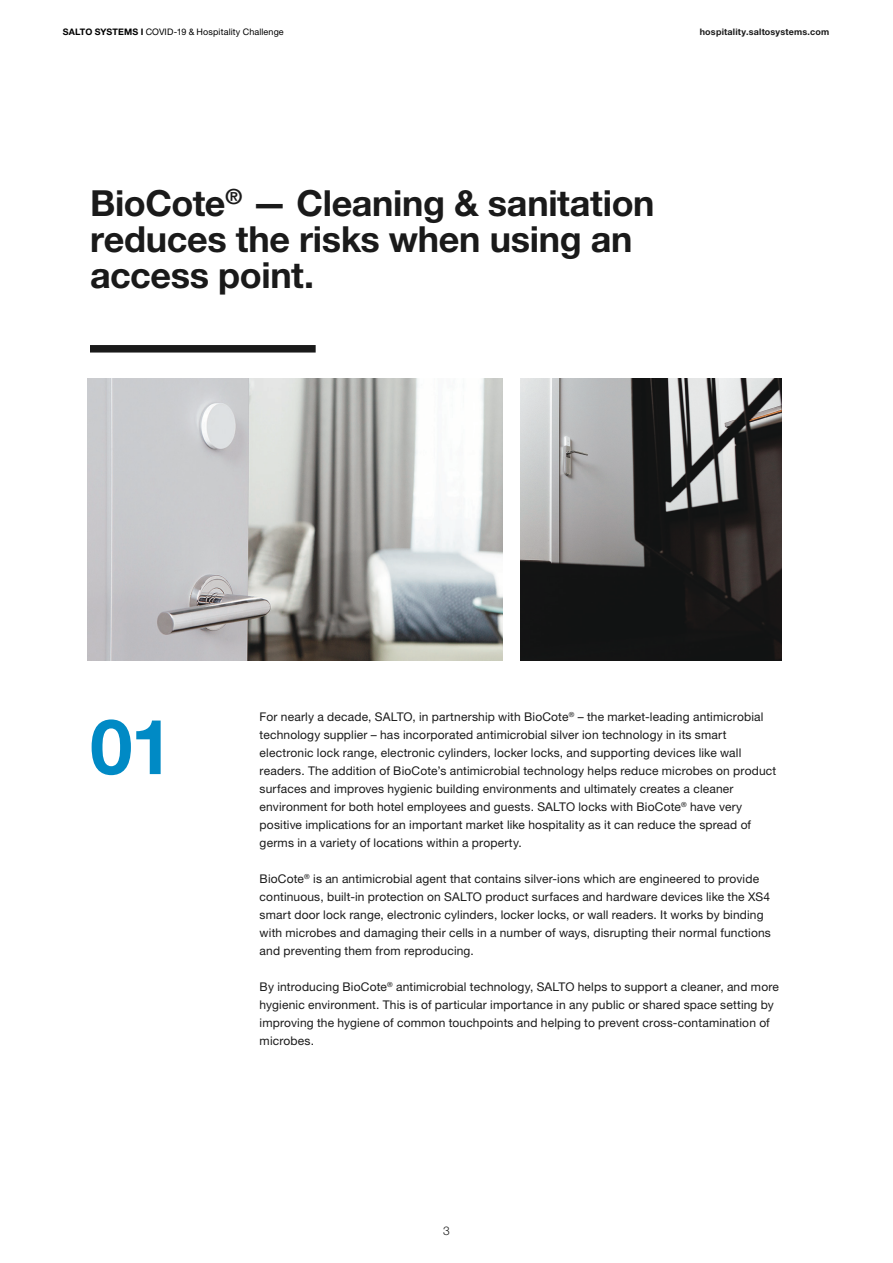
<style>
.page{position:relative;width:893px;height:1263px;background:#fff}
.page>*{position:absolute;margin:0;border:0;box-sizing:border-box;transform-origin:0 0}
.Headline_51_55_Left{font:700 76.5px "Helvetica Neue LT Std";color:#008ac5}
.Headline_27_25_Left{font:700 36px/36px "Helvetica Neue LT Std";letter-spacing:-.01em;color:#1a1a1a}
.Body_Copy{font:12px/18px "Helvetica Neue LT Std";letter-spacing:.015em;color:#1a1a1a}
.t1{font:300 12px "Helvetica Neue LT Std";color:#1a1a1a}
.t2{font:9px "Helvetica Neue LT Std";letter-spacing:.01em;color:#000100}
.t3{font:700 9px "Helvetica Neue LT Std";letter-spacing:.02em;color:#1a1a1a}
.s1{font-weight:700}
</style>
<div class="page">
<div style="left:90px;top:345px;width:226px;height:7px;background:#1a1a1a"></div>
<img style="left:521px;top:379px;width:261px;height:281px">
<img style="left:87px;top:379px;width:416px;height:281px">
<p class="t2" style="left:63px;top:27px;width:223px"><span class="s1">SALTO SYSTEMS I</span> COVID-19 &amp; Hospitality Challenge</p>
<p class="t3" style="left:700px;top:26px;width:131px">hospitality.saltosystems.com</p>
<p class="Headline_27_25_Left" style="left:90px;top:184px;width:566px">BioCote<sup>®</sup> — Cleaning &amp; sanitation reduces the risks when using an access point.</p>
<p class="Headline_51_55_Left" style="left:90px;top:699px;width:85px">01</p>
<p class="Body_Copy" style="left:260px;top:708px;width:518px">For nearly a decade, SALTO, in partnership with BioCote<sup>®</sup> – the market-leading antimicrobial technology supplier – has incorporated antimicrobial silver ion technology in its smart electronic lock range, electronic cylinders, locker locks, and supporting devices like wall readers. The addition of BioCote’s antimicrobial technology helps reduce microbes on product surfaces and improves hygienic building environments and ultimately creates a cleaner environment for both hotel employees and guests. SALTO locks with BioCote<sup>®</sup> have very positive implications for an important market like hospitality as it can reduce the spread of germs in a variety of locations within a property.</p>
<p class="Body_Copy" style="left:260px;top:870px;width:513px">BioCote<sup>®</sup> is an antimicrobial agent that contains silver-ions which are engineered to provide continuous, built-in protection on SALTO product surfaces and hardware devices like the XS4 smart door lock range, electronic cylinders, locker locks, or wall readers. It works by binding with microbes and damaging their cells in a number of ways, disrupting their normal functions and preventing them from reproducing.</p>
<p class="Body_Copy" style="left:260px;top:978px;width:521px">By introducing BioCote<sup>®</sup> antimicrobial technology, SALTO helps to support a cleaner, and more hygienic environment. This is of particular importance in any public or shared space setting by improving the hygiene of common touchpoints and helping to prevent cross-contamination of microbes.</p>
<p class="t1" style="left:443px;top:1224px;width:8px">3</p>
</div>
